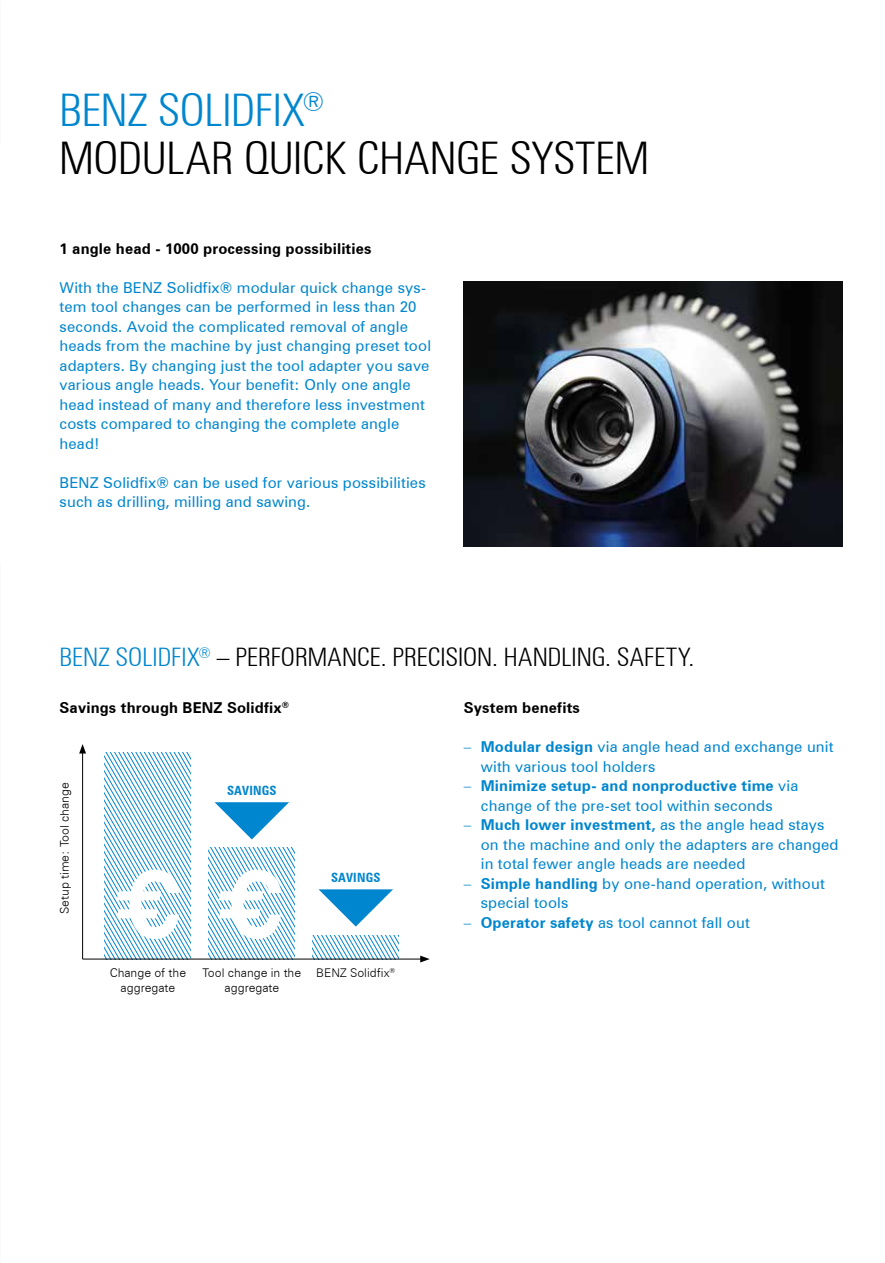
<style>
.page{position:relative;width:885px;height:1263px;background:#fff}
.page>*{position:absolute;margin:0;border:0;box-sizing:border-box;transform-origin:0 0}
.t1{font:300 condensed 45px/48px "Zurich BT";letter-spacing:-.005em;color:#000}
.t2{font:300 condensed 25.5px "Zurich BT";color:#000}
.t3{font:15px/19.5px "Zurich BT";letter-spacing:.01em;color:#0086ce}
.t4{font:700 15px "Zurich BT";letter-spacing:.01em;color:#000}
.t5{font:700 condensed 12.75px "Zurich BT";letter-spacing:.02em;color:#0086ce}
.t6{font:300 12px/15px "Zurich BT";color:#000;text-align:center}
.s1{color:#0086ce}
.s2{font-weight:300;font-stretch:condensed}
.s3{font-weight:700}
</style>
<div class="page">
<img style="left:463px;top:282px;width:379px;height:264px">
<svg style="left:313px;top:936px;width:86px;height:23px"></svg>
<hr style="left:82px;top:751px;width:1px;height:208px;background:#000">
<svg style="left:79px;top:744px;width:7px;height:9px"></svg>
<hr style="left:83px;top:959px;width:339px;height:1px;background:#000">
<svg style="left:420px;top:955px;width:9px;height:7px"></svg>
<svg style="left:105px;top:753px;width:86px;height:206px"></svg>
<svg style="left:209px;top:847px;width:86px;height:112px"></svg>
<svg style="left:214px;top:802px;width:75px;height:37px"></svg>
<svg style="left:318px;top:889px;width:75px;height:37px"></svg>
<h1 class="t1" style="left:60px;top:86px;width:591px"><span class="s1">BENZ SOLIDFIX</span><sup>®<br></sup>MODULAR QUICK CHANGE SYSTEM</h1>
<p class="t4" style="left:60px;top:239px;width:313px">1 angle head - 1000 processing possibilities</p>
<p class="t3" style="left:60px;top:278px;width:373px">With the BENZ Solidfix® modular quick change sys&shy;tem tool changes can be performed in less than 20 seconds. Avoid the complicated removal of angle heads from the machine by just changing preset tool adapters. By changing just the tool adapter you save various angle heads. Your benefit: Only one angle head instead of many and therefore less investment costs compared to changing the complete angle head!</p>
<p class="t3" style="left:60px;top:473px;width:367px">BENZ Solidfix® can be used for various possibilities such as drilling, milling and sawing.</p>
<h2 class="t2" style="left:60px;top:641px;width:636px"><span class="s1">BENZ SOLIDFIX</span><sup>®</sup> – PERFORMANCE. PRECISION. HANDLING. SAFETY.</h2>
<p class="t4" style="left:60px;top:699px;width:231px">Savings through BENZ Solidfix<sup>®</sup></p>
<p class="t4" style="left:463px;top:699px;width:118px">System benefits</p>
<p class="t3" style="left:480px;top:737px;width:354px;text-indent:-17px"><span class="s2">–</span> <span class="s3">Modular design</span> via angle head and exchange unit with various tool holders</p>
<p class="t3" style="left:463px;top:776px;width:336px;text-align:center"><span class="s2">–</span> <span class="s3">Minimize setup- and nonproductive time</span> via change of the pre-set tool within seconds</p>
<p class="t3" style="left:480px;top:815px;width:359px;text-indent:-17px"><span class="s2">–</span> <span class="s3">Much lower investment,</span> as the angle head stays on the machine and only the adapters are changed in total fewer angle heads are needed</p>
<p class="t3" style="left:480px;top:873px;width:345px;text-indent:-17px"><span class="s2">–</span> <span class="s3">Simple handling</span> by one-hand operation, without special tools</p>
<p class="t3" style="left:463px;top:912px;width:287px"><span class="s2">–</span> <span class="s3">Operator safety</span> as tool cannot fall out</p>
<p class="t6" style="left:57px;top:914px;width:133px;rotate:-90deg">Setup time: Tool change</p>
<p class="t5" style="left:227px;top:782px;width:51px">SAVINGS</p>
<p class="t5" style="left:331px;top:869px;width:51px">SAVINGS</p>
<p class="t6" style="left:110px;top:965px;width:78px">Change of the aggregate</p>
<p class="t6" style="left:316px;top:965px;width:81px">BENZ Solidfix<sup>®</sup></p>
<p class="t6" style="left:203px;top:965px;width:100px">Tool change in the aggregate</p>
</div>
